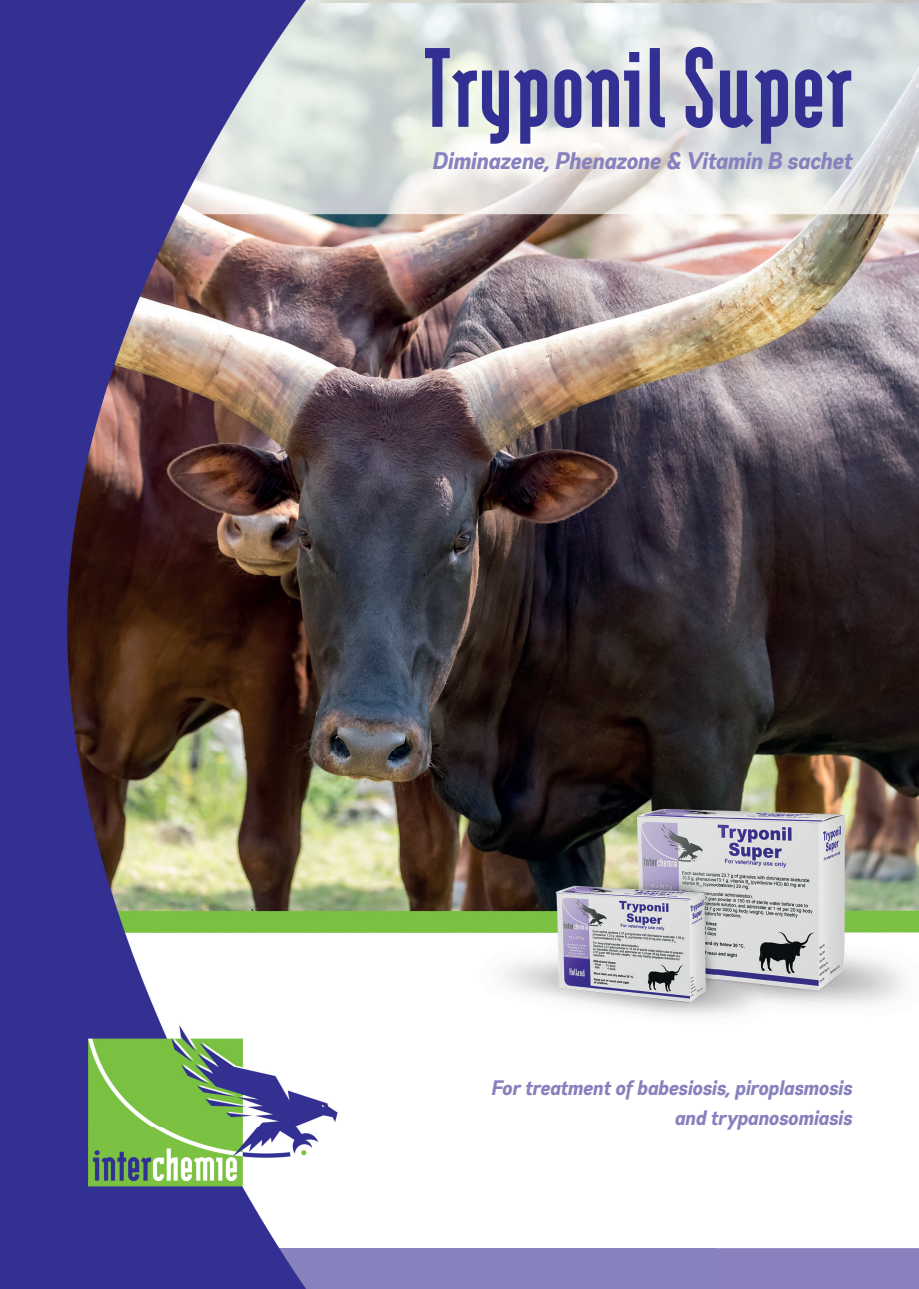
<style>
.page{position:relative;width:919px;height:1289px;background:#fff}
.page>*{position:absolute;margin:0;border:0;box-sizing:border-box;transform-origin:0 0}
.t1{font:900 135px "Modula Sans";color:#323092}
.t2{font:24px "Gabriel Sans Cond Bold Italic";color:#8781bd}
.t3{font:21px/30px "Gabriel Sans Cond Bold Italic";color:#8781bd;text-align:right}
</style>
<div class="page">
<img style="left:0;top:0;width:918px;height:1288px">
<h1 class="t1" style="left:423px;top:26px;width:430px">Tryponil Super</h1>
<p class="t2" style="left:432px;top:146px;width:421px">Diminazene, Phenazone &amp; Vitamin B sachet</p>
<p class="t3" style="left:491px;top:1072px;width:362px">For treatment of babesiosis, piroplasmosis and trypanosomiasis</p>
</div>
